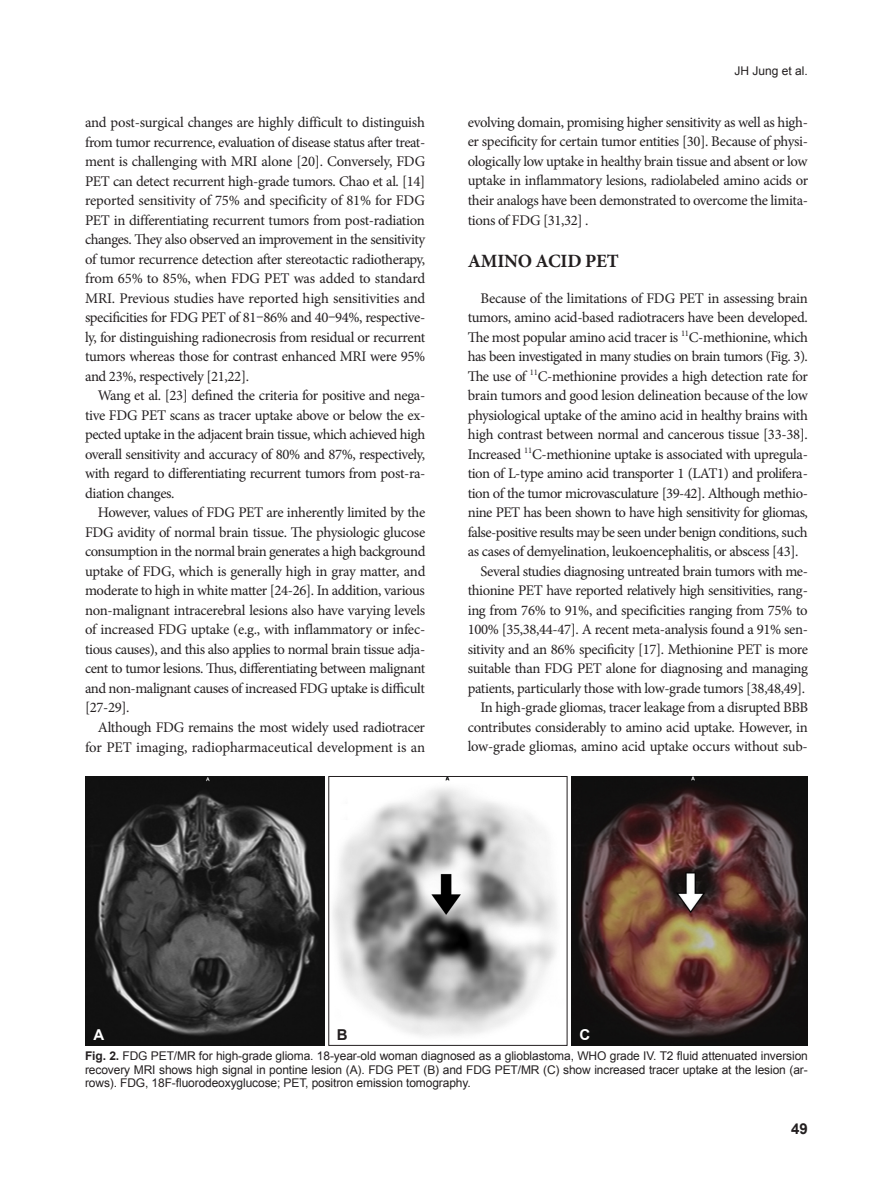
<style>
.page{position:relative;width:893px;height:1191px;background:#fff}
.page>*{position:absolute;margin:0;border:0;box-sizing:border-box;transform-origin:0 0}
.t1{font:700 18.75px "Minion Pro";letter-spacing:-.015em;color:#231f20}
.t2{font:700 15px "Arial";color:#231f20}
.t3{font:700 15px "Arial";color:#fff}
.t4{font:14.7px/19.5px "Minion Pro";letter-spacing:-.025em;color:#231f20;text-align:justify}
.t5{font:12px/13.5px "Arial";letter-spacing:-.01em;color:#231f20;text-align:justify}
.s1{font-weight:700}
</style>
<div class="page">
<img style="left:85px;top:776px;width:239px;height:269px">
<img style="left:332px;top:778px;width:225px;height:258px">
<img style="left:571px;top:776px;width:237px;height:269px">
<p class="t4" style="left:85px;top:113px;width:342px">and post-surgical changes are highly difficult to distinguish from tumor recurrence, evaluation of disease status after treat&shy;ment is challenging with MRI alone [20]. Conversely, FDG PET can detect recurrent high-grade tumors. Chao et al. [14] reported sensitivity of 75% and specificity of 81% for FDG PET in differentiating recurrent tumors from post-radiation changes. They also observed an improvement in the sensitivity of tumor recurrence detection after stereotactic radiotherapy, from 65% to 85%, when FDG PET was added to standard MRI. Previous studies have reported high sensitivities and specificities for FDG PET of 81–86% and 40–94%, respective&shy;ly, for distinguishing radionecrosis from residual or recurrent tumors whereas those for contrast enhanced MRI were 95% and 23%, respectively [21,22].</p>
<p class="t4" style="left:85px;top:386px;width:342px;text-indent:13px">Wang et al. [23] defined the criteria for positive and nega&shy;tive FDG PET scans as tracer uptake above or below the ex&shy;pected uptake in the adjacent brain tissue, which achieved high overall sensitivity and accuracy of 80% and 87%, respectively, with regard to differentiating recurrent tumors from post-ra&shy;diation changes.</p>
<p class="t4" style="left:85px;top:503px;width:342px;text-indent:13px">However, values of FDG PET are inherently limited by the FDG avidity of normal brain tissue. The physiologic glucose consumption in the normal brain generates a high background uptake of FDG, which is generally high in gray matter, and moderate to high in white matter [24-26]. In addition, various non-malignant intracerebral lesions also have varying levels of increased FDG uptake (e.g., with inflammatory or infec&shy;tious causes), and this also applies to normal brain tissue adja&shy;cent to tumor lesions. Thus, differentiating between malignant and non-malignant causes of increased FDG uptake is difficult [27-29].</p>
<p class="t4" style="left:85px;top:717px;width:342px;text-align:right">Although FDG remains the most widely used radiotracer for PET imaging, radiopharmaceutical development is an</p>
<p class="t5" style="left:735px;top:64px;width:75px">JH Jung et al.</p>
<p class="t4" style="left:468px;top:113px;width:342px">evolving domain, promising higher sensitivity as well as high&shy;er specificity for certain tumor entities [30]. Because of physi&shy;ologically low uptake in healthy brain tissue and absent or low uptake in inflammatory lesions, radiolabeled amino acids or their analogs have been demonstrated to overcome the limita&shy;tions of FDG [31,32] .</p>
<p class="t1" style="left:468px;top:248px;width:42px">AMINO</p>
<p class="t1" style="left:536px;top:248px;width:13px">ACID</p>
<p class="t1" style="left:585px;top:248px;width:35px">PET</p>
<p class="t4" style="left:480px;top:288px;width:329px">Because of the limitations of FDG PET in assessing brain</p>
<p class="t4" style="left:468px;top:308px;width:342px">tumors, amino acid-based radiotracers have been developed.</p>
<p class="t4" style="left:468px;top:327px;width:342px">The most popular amino acid tracer is <sup>11</sup>C-methionine, which</p>
<p class="t4" style="left:468px;top:347px;width:342px">has been investigated in many studies on brain tumors (Fig. 3).</p>
<p class="t4" style="left:468px;top:366px;width:342px">The use of <sup>11</sup>C-methionine provides a high detection rate for</p>
<p class="t4" style="left:468px;top:386px;width:342px">brain tumors and good lesion delineation because of the low</p>
<p class="t4" style="left:468px;top:405px;width:342px">physiological uptake of the amino acid in healthy brains with</p>
<p class="t4" style="left:468px;top:425px;width:342px">high contrast between normal and cancerous tissue [33-38].</p>
<p class="t4" style="left:468px;top:444px;width:342px">Increased <sup>11</sup>C-methionine uptake is associated with upregula-</p>
<p class="t4" style="left:468px;top:464px;width:342px">tion of L-type amino acid transporter 1 (LAT1) and prolifera-</p>
<p class="t4" style="left:468px;top:483px;width:342px">tion of the tumor microvasculature [39-42]. Although methio-</p>
<p class="t4" style="left:468px;top:503px;width:342px">nine PET has been shown to have high sensitivity for gliomas,</p>
<p class="t4" style="left:468px;top:522px;width:341px">false-positive results may be seen under benign conditions, such</p>
<p class="t4" style="left:468px;top:542px;width:332px">as cases of demyelination, leukoencephalitis, or abscess [43].</p>
<p class="t4" style="left:480px;top:561px;width:329px">Several studies diagnosing untreated brain tumors with me-</p>
<p class="t4" style="left:468px;top:581px;width:342px">thionine PET have reported relatively high sensitivities, rang-</p>
<p class="t4" style="left:468px;top:600px;width:341px">ing from 76% to 91%, and specificities ranging from 75% to</p>
<p class="t4" style="left:468px;top:620px;width:342px">100% [35,38,44-47]. A recent meta-analysis found a 91% sen-</p>
<p class="t4" style="left:468px;top:639px;width:342px">sitivity and an 86% specificity [17]. Methionine PET is more</p>
<p class="t4" style="left:468px;top:659px;width:342px">suitable than FDG PET alone for diagnosing and managing</p>
<p class="t4" style="left:468px;top:678px;width:339px">patients, particularly those with low-grade tumors [38,48,49].</p>
<p class="t4" style="left:480px;top:698px;width:329px">In high-grade gliomas, tracer leakage from a disrupted BBB</p>
<p class="t4" style="left:468px;top:717px;width:341px">contributes considerably to amino acid uptake. However, in</p>
<p class="t4" style="left:468px;top:737px;width:342px">low-grade gliomas, amino acid uptake occurs without sub-</p>
<p class="t3" style="left:93px;top:1025px;width:12px">A</p>
<p class="t2" style="left:337px;top:1025px;width:12px">B</p>
<p class="t3" style="left:579px;top:1025px;width:12px">C</p>
<p class="t5" style="left:85px;top:1049px;width:724px"><span class="s1">Fig. 2.</span> FDG PET/MR for high-grade glioma. 18-year-old woman diagnosed as a glioblastoma, WHO grade IV. T2 fluid attenuated inversion recovery MRI shows high signal in pontine lesion (A). FDG PET (B) and FDG PET/MR (C) show increased tracer uptake at the lesion (ar&shy;rows). FDG, 18F-fluorodeoxyglucose; PET, positron emission tomography.</p>
<p class="t2" style="left:791px;top:1118px;width:18px">49</p>
</div>
